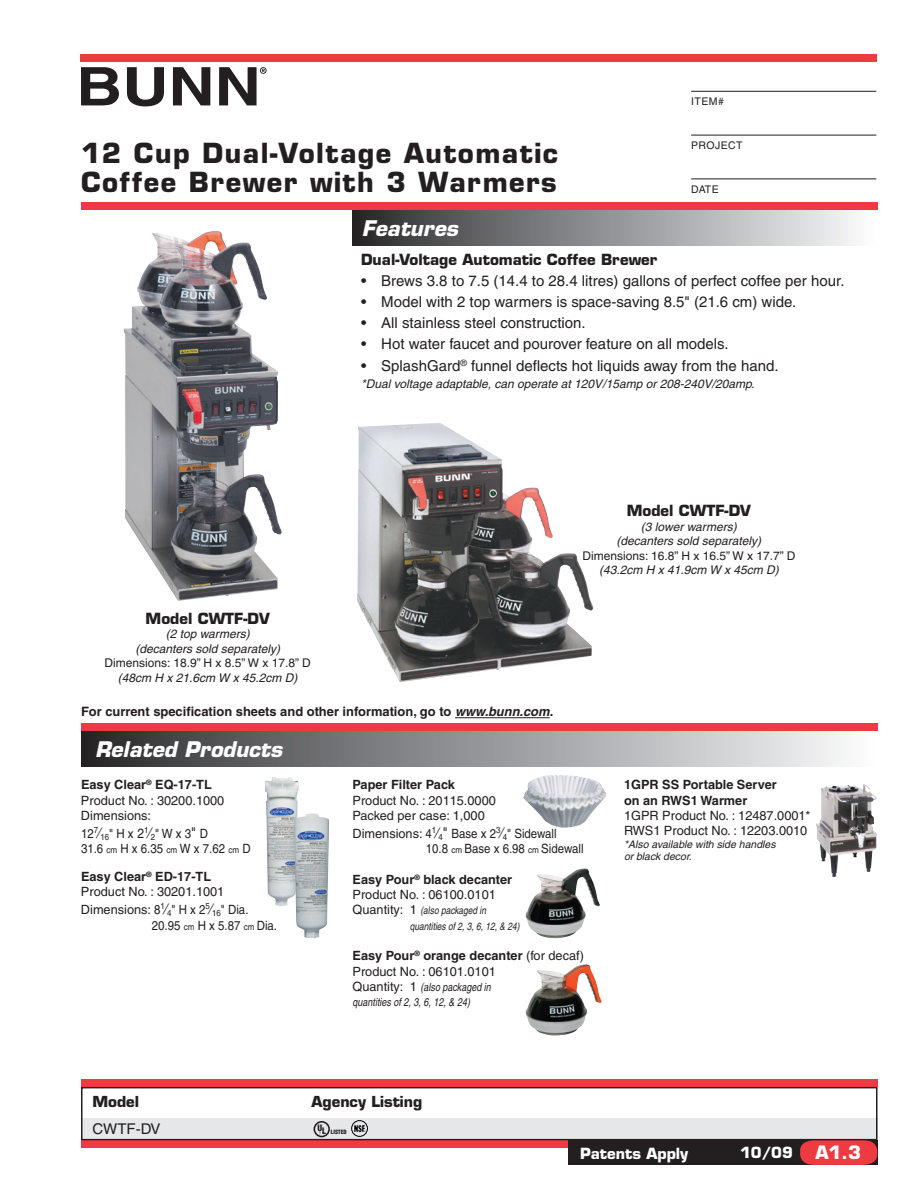
<style>
.page{position:relative;width:918px;height:1188px;background:#fff}
.page>*{position:absolute;margin:0;border:0;box-sizing:border-box;transform-origin:0 0}
.t1{font:700 27px/28.5px "Eurostile";letter-spacing:.055em;color:#231f20}
.t2{font:italic 700 21px "Eurostile";color:#fff}
.t3{font:700 18px "Eurostile";color:#fff}
.t4{font:15px "Helvetica";color:#231f20}
.t5{font:700 15px "Eurostile";color:#231f20}
.t6{font:700 15px "Eurostile";color:#fff}
.t7{font:700 14.85px "Eurostile";color:#231f20}
.t8{font:14.85px "Helvetica";color:#231f20}
.t9{font:700 12.9px "Helvetica";color:#231f20}
.t10{font:12.75px/15.3px "Helvetica";color:#231f20}
.t11{font:700 12.75px/15.3px "Helvetica";color:#231f20}
.t12{font:12.75px/15.3px "Helvetica";color:#231f20;scale:.9 1}
.t13{font:italic 12px/14.4px "Helvetica";color:#231f20;text-align:center}
.t14{font:12px "Helvetica";color:#231f20}
.t15{font:italic 11.25px/15.3px "Helvetica";color:#231f20;scale:.8 1}
.t16{font:italic 10.5px/15.3px "Helvetica";color:#231f20;scale:.8 1}
.t17{font:italic 10.5px/12.6px "Helvetica";color:#231f20}
.t18{font:10.5px "Helvetica";letter-spacing:.04em;color:#231f20}
.t19{font:900 condensed 5.7px "Helvetica";letter-spacing:-.01em;color:#231f20}
.s1{font-style:italic}
.s2{font-weight:700}
.s3{font-size:15px}
.s4{font-size:13.5px}
.s5{font-size:9px}
.s6{font-weight:400}
.s7{font-style:normal;font-size:12.75px}
.s8{font-size:8.7px}
</style>
<div class="page">
<div style="left:81px;top:1140px;width:487px;height:8px;background:#ee3a41"></div>
<div style="left:568px;top:1140px;width:310px;height:25px;background:#231f20"></div>
<div style="left:352px;top:210px;width:526px;height:35px;background:linear-gradient(to right,#2c2c2f,#fcfdff)"></div>
<div style="left:81px;top:731px;width:797px;height:36px;background:linear-gradient(to right,#2c2c2f,#fcfeff)"></div>
<div style="left:81px;top:202px;width:797px;height:8px;background:#ee3a41"></div>
<svg style="left:81px;top:67px;width:38px;height:38px"></svg>
<svg style="left:127px;top:67px;width:37px;height:39px"></svg>
<svg style="left:173px;top:67px;width:37px;height:38px"></svg>
<svg style="left:219px;top:67px;width:48px;height:38px"></svg>
<div style="left:80px;top:54px;width:796px;height:8px;background:#ee3a41"></div>
<hr style="left:691px;top:91px;width:185px;height:1px;background:#231f20">
<hr style="left:691px;top:135px;width:185px;height:1px;background:#231f20">
<hr style="left:691px;top:179px;width:185px;height:1px;background:#231f20">
<div style="left:81px;top:724px;width:797px;height:7px;background:#ee3a41"></div>
<hr style="left:455px;top:717px;width:95px;height:1px;background:#231f20">
<svg style="left:800px;top:1140px;width:77px;height:25px;background:#de373e"></svg>
<div style="left:81px;top:1079px;width:797px;height:8px;background:#ee3a41"></div>
<div style="left:81px;top:1119px;width:797px;height:19px;background:#e6e7e9"></div>
<div style="left:314px;top:1121px;width:16px;height:16px;border:2px solid #231f20;border-radius:50%"></div>
<div style="left:351px;top:1120px;width:17px;height:17px;border:1px solid #000;border-radius:50%"></div>
<svg style="left:354px;top:1125px;width:11px;height:7px"></svg>
<img style="left:357px;top:427px;width:236px;height:255px">
<img style="left:124px;top:231px;width:158px;height:370px">
<img style="left:265px;top:777px;width:34px;height:129px">
<img style="left:294px;top:813px;width:35px;height:125px">
<img style="left:523px;top:775px;width:84px;height:53px">
<img style="left:526px;top:868px;width:74px;height:70px">
<img style="left:816px;top:785px;width:60px;height:92px">
<img style="left:526px;top:964px;width:76px;height:72px">
<div style="left:81px;top:1087px;width:796px;height:53px;border:1px solid #231f20"></div>
<h1 class="t1" style="left:81px;top:139px;width:478px">12 Cup Dual-Voltage Automatic<br>Coffee Brewer with 3 Warmers</h1>
<h2 class="t2" style="left:362px;top:215px;width:98px">Features</h2>
<p class="t18" style="left:691px;top:95px;width:34px">Item#</p>
<p class="t18" style="left:691px;top:139px;width:53px">Project</p>
<p class="t18" style="left:691px;top:183px;width:29px">Date</p>
<p class="t5" style="left:361px;top:250px;width:298px">Dual-Voltage Automatic Coffee Brewer</p>
<p class="t4" style="left:361px;top:272px;width:485px">• Brews 3.8 to 7.5 (14.4 to 28.4 litres) gallons of perfect coffee per hour.</p>
<p class="t4" style="left:361px;top:293px;width:437px">• Model with 2 top warmers is space-saving 8.5" (21.6 cm) wide.</p>
<p class="t4" style="left:361px;top:314px;width:226px">• All stainless steel construction.</p>
<p class="t4" style="left:361px;top:335px;width:369px">• Hot water faucet and pourover feature on all models.</p>
<p class="t4" style="left:361px;top:357px;width:419px">• SplashGard<sup>®</sup> funnel deflects hot liquids away from the hand.</p>
<p class="t13" style="left:361px;top:377px;width:395px">*Dual voltage adaptable, can operate at 120V/15amp or 208-240V/20amp.</p>
<p class="t5" style="left:146px;top:609px;width:126px">Model CWTF-DV</p>
<p class="t13" style="left:135px;top:627px;width:146px">(2 top warmers)<br>(decanters sold separately)</p>
<p class="t14" style="left:105px;top:656px;width:208px">Dimensions: 18.9” H x 8.5” W x 17.8” D</p>
<p class="t13" style="left:118px;top:670px;width:181px">(48cm H x 21.6cm W x 45.2cm D)</p>
<p class="t9" style="left:81px;top:704px;width:474px">For current specification sheets and other information, go to <span class="s1">www.bunn.com</span>.</p>
<h2 class="t2" style="left:95px;top:736px;width:189px">Related Products</h2>
<p class="t5" style="left:627px;top:502px;width:126px">Model CWTF-DV</p>
<p class="t13" style="left:617px;top:519px;width:146px">(3 lower warmers) (decanters sold separately)</p>
<p class="t14" style="left:582px;top:549px;width:214px">Dimensions: 16.8” H x 16.5” W x 17.7” D</p>
<p class="t13" style="left:599px;top:563px;width:181px">(43.2cm H x 41.9cm W x 45cm D)</p>
<p class="t10" style="left:81px;top:777px;width:145px"><span class="s2">Easy Clear</span><sup>®</sup> <span class="s2">EQ-17-TL<br></span>Product No. : 30200.1000<br>Dimensions:</p>
<p class="t12" style="left:81px;top:826px;width:190px">12<sup>7</sup><span class="s3">⁄</span><sub>16</sub>" H x <span class="s4">2</span><sup>1</sup><span class="s3">⁄</span><sub>2</sub>" W x 3<span class="s3">"</span> D<br>31.6 <span class="s5">cm</span> H x 6.35 <span class="s5">cm</span> W x 7.62 <span class="s5">cm</span> D</p>
<p class="t10" style="left:81px;top:869px;width:145px"><span class="s2">Easy Clear</span><sup>®</sup> <span class="s2">ED-17-TL<br></span>Product No. : 30201.1001</p>
<p class="t10" style="left:152px;top:902px;width:127px;text-indent:-71px">Dimensions: 8<sup>1</sup><span class="s3">⁄</span><sub>4</sub>" H x 2<sup>5</sup><span class="s3">⁄</span><sub>16</sub>" Dia.<br>20.95 <span class="s5">cm</span> H x 5.87 <span class="s5">cm</span> Dia.</p>
<p class="t11" style="left:352px;top:777px;width:104px">Paper Filter Pack</p>
<p class="t10" style="left:352px;top:792px;width:145px">Product No. : 20115.0000<br>Packed per case: 1,000</p>
<p class="t10" style="left:426px;top:826px;width:159px;text-indent:-73px">Dimensions: 4<sup>1</sup><span class="s3">⁄</span><sub>4</sub><span class="s3">"</span> Base x 2<sup>3</sup><span class="s3">⁄</span><sub>4</sub>" Sidewall<br>10.8 <span class="s5">cm</span> Base x 6.98 <span class="s5">cm</span> Sidewall</p>
<p class="t11" style="left:352px;top:871px;width:161px">Easy Pour<sup>®</sup> black decanter<br><span class="s6">Product No. : 06100.0101</span></p>
<p class="t16" style="left:410px;top:903px;width:139px;text-indent:-57px"><span class="s7">Quantity: 1</span> (also packaged in quantities of 2, 3, 6, 12, &amp; 24)</p>
<p class="t10" style="left:352px;top:948px;width:233px"><span class="s2">Easy Pour</span><sup>®</sup> <span class="s2">orange decanter</span> (for decaf)<br>Product No. : 06101.0101</p>
<p class="t15" style="left:352px;top:979px;width:174px"><span class="s7">Quantity: 1</span> (also packaged in quantities of 2, 3, 6, 12, &amp; 24)</p>
<p class="t7" style="left:92px;top:1092px;width:48px">Model</p>
<p class="t7" style="left:312px;top:1092px;width:112px">Agency Listing</p>
<p class="t8" style="left:92px;top:1120px;width:70px">CWTF-DV</p>
<p class="t19" style="left:317px;top:1128px;width:31px"><sup>U</sup><span class="s8">L</span> LISTED</p>
<p class="t11" style="left:624px;top:777px;width:154px">1GPR SS Portable Server on an RWS1 Warmer</p>
<p class="t10" style="left:624px;top:808px;width:188px">1GPR Product No. : 12487.0001*<br>RWS1 Product No. : 12203.0010</p>
<p class="t17" style="left:624px;top:838px;width:153px">*Also available with side handles or black decor.</p>
<p class="t6" style="left:580px;top:1144px;width:110px">Patents Apply</p>
<p class="t6" style="left:740px;top:1143px;width:54px">10/09</p>
<h3 class="t3" style="left:815px;top:1142px;width:47px">A1.3</h3>
</div>
